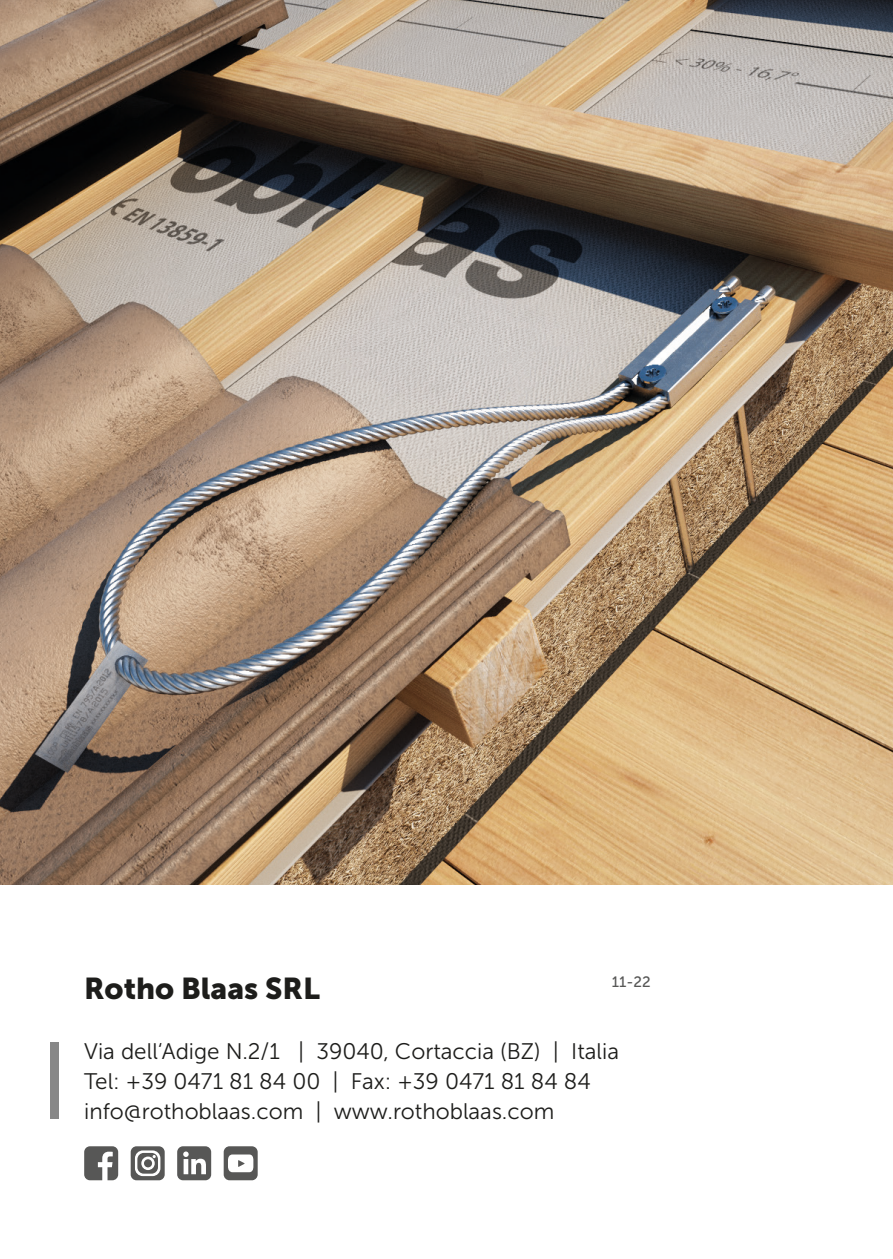
<style>
.page{position:relative;width:893px;height:1259px;background:#fff}
.page>*{position:absolute;margin:0;border:0;box-sizing:border-box;transform-origin:0 0}
.t1{font:30px "Museo Sans 900";color:#1d1d1b}
.t2{font:22.5px "Museo Sans 300";color:#1d1d1b}
.t3{font:15px "Museo Sans 500";color:#575756}
</style>
<div class="page">
<img style="left:0;top:0;width:893px;height:884px">
<svg style="left:84px;top:1146px;width:34px;height:34px"></svg>
<svg style="left:224px;top:1146px;width:34px;height:34px"></svg>
<svg style="left:177px;top:1146px;width:34px;height:34px"></svg>
<svg style="left:131px;top:1146px;width:34px;height:34px"></svg>
<div style="left:144px;top:1159px;width:8px;height:8px;background:#575756;border-radius:50%"></div>
<div style="left:50px;top:1042px;width:9px;height:76px;background:#878787"></div>
<p class="t1" style="left:84px;top:971px;width:237px">Rotho Blaas SRL</p>
<p class="t3" style="left:612px;top:974px;width:40px">11-22</p>
<p class="t2" style="left:84px;top:1038px;width:536px">Via dell‘Adige N.2/1 | 39040, Cortaccia (BZ) | Italia</p>
<p class="t2" style="left:84px;top:1068px;width:508px">Tel: +39 0471 81 84 00 | Fax: +39 0471 81 84 84</p>
<p class="t2" style="left:84px;top:1098px;width:472px">info@rothoblaas.com | www.rothoblaas.com</p>
</div>
